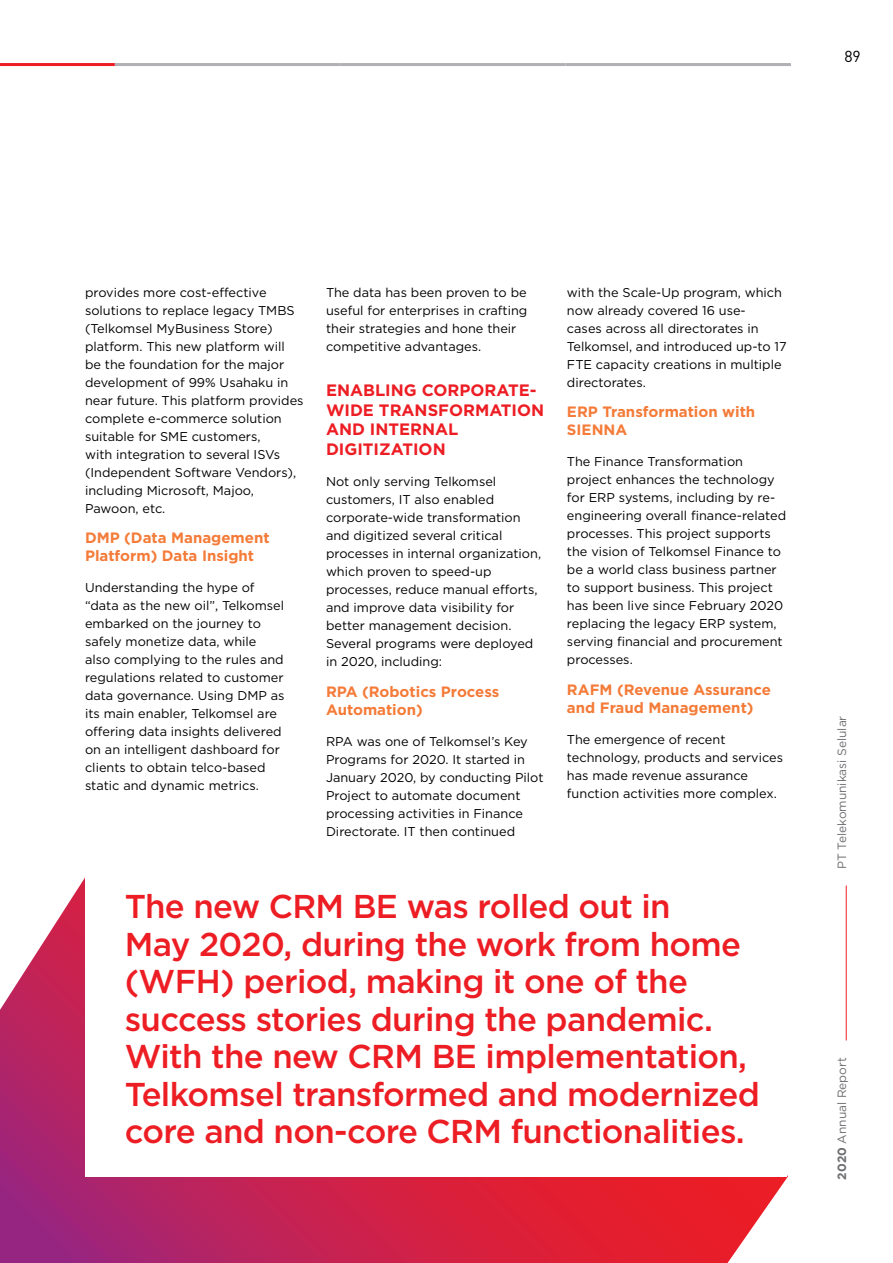
<style>
.page{position:relative;width:893px;height:1263px;background:#fff}
.page>*{position:absolute;margin:0;border:0;box-sizing:border-box;transform-origin:0 0}
.t1{font:500 33px/37.5px "Gotham";letter-spacing:-.02em;color:#ed1d24}
.t2{font:700 16.5px/19.8px "Gotham";color:#ed1d24}
.t3{font:15.75px "DIN Pro";color:#000}
.t4{font:700 15px/18px "Gotham";color:#f47b38}
.t5{font:12.75px/18px "Gotham";color:#000}
.t6{font:12px "Gotham";color:#6d6e71}
.s1{font-weight:700}
</style>
<div class="page">
<svg style="left:0;top:877px;width:788px;height:386px;background:#cb3761"></svg>
<div style="left:85px;top:871px;width:702px;height:305px;background:#fff"></div>
<hr style="left:115px;top:63px;width:225px;height:3px;background:#afb1b4">
<hr style="left:340px;top:63px;width:226px;height:3px;background:#afb1b4">
<hr style="left:566px;top:63px;width:225px;height:3px;background:#afb1b4">
<hr style="left:0;top:63px;width:115px;height:3px;background:#ed1d24">
<hr style="left:846px;top:885px;width:1px;height:155px;background:#ed1d24">
<p class="t3" style="left:844px;top:46px;width:18px">89</p>
<p class="t5" style="left:85px;top:283px;width:220px">provides more cost-effective solutions to replace legacy TMBS (Telkomsel MyBusiness Store) platform. This new platform will be the foundation for the major development of 99% Usahaku in near future. This platform provides complete e-commerce solution suitable for SME customers,<br>with integration to several ISVs (Independent Software Vendors), including Microsoft, Majoo,<br>Pawoon, etc.</p>
<p class="t4" style="left:85px;top:529px;width:186px">DMP (Data Management<br>Platform) Data Insight</p>
<p class="t5" style="left:85px;top:578px;width:201px">Understanding the hype of “data as the new oil”, Telkomsel embarked on the journey to safely monetize data, while also complying to the rules and regulations related to customer data governance. Using DMP as its main enabler, Telkomsel are offering data insights delivered on an intelligent dashboard for clients to obtain telco-based static and dynamic metrics.</p>
<p class="t5" style="left:326px;top:283px;width:203px">The data has been proven to be useful for enterprises in crafting their strategies and hone their competitive advantages.</p>
<p class="t2" style="left:326px;top:380px;width:220px">ENABLING CORPORATE-<br>WIDE TRANSFORMATION<br>AND INTERNAL<br>DIGITIZATION</p>
<p class="t5" style="left:326px;top:472px;width:217px">Not only serving Telkomsel customers, IT also enabled corporate-wide transformation and digitized several critical processes in internal organization, which proven to speed-up processes, reduce manual efforts, and improve data visibility for better management decision.<br>Several programs were deployed in 2020, including:</p>
<p class="t4" style="left:326px;top:682px;width:175px">RPA (Robotics Process<br>Automation)</p>
<p class="t5" style="left:326px;top:732px;width:219px">RPA was one of Telkomsel’s Key<br>Programs for 2020. It started in<br>January 2020, by conducting Pilot<br>Project to automate document processing activities in Finance<br>Directorate. IT then continued</p>
<p class="t5" style="left:567px;top:283px;width:221px">with the Scale-Up program, which now already covered 16 use-<br>cases across all directorates in<br>Telkomsel, and introduced up-to 17<br>FTE capacity creations in multiple directorates.</p>
<p class="t4" style="left:567px;top:403px;width:190px">ERP Transformation with<br>SIENNA</p>
<p class="t5" style="left:567px;top:452px;width:221px">The Finance Transformation project enhances the technology for ERP systems, including by re&shy;engineering overall finance-related processes. This project supports the vision of Telkomsel Finance to be a world class business partner to support business. This project has been live since February 2020 replacing the legacy ERP system, serving financial and procurement processes.</p>
<p class="t4" style="left:567px;top:680px;width:206px">RAFM (Revenue Assurance and Fraud Management)</p>
<p class="t5" style="left:567px;top:730px;width:218px">The emergence of recent technology, products and services has made revenue assurance function activities more complex.</p>
<p class="t1" style="left:125px;top:887px;width:637px">The new CRM BE was rolled out in<br>May 2020, during the work from home (WFH) period, making it one of the success stories during the pandemic.<br>With the new CRM BE implementation, Telkomsel transformed and modernized core and non-core CRM functionalities.</p>
<p class="t6" style="left:834px;top:869px;width:155px;rotate:-90deg">PT Telekomunikasi Selular</p>
<p class="t6" style="left:834px;top:1179px;width:124px;rotate:-90deg"><span class="s1">2020</span> Annual Report</p>
</div>
